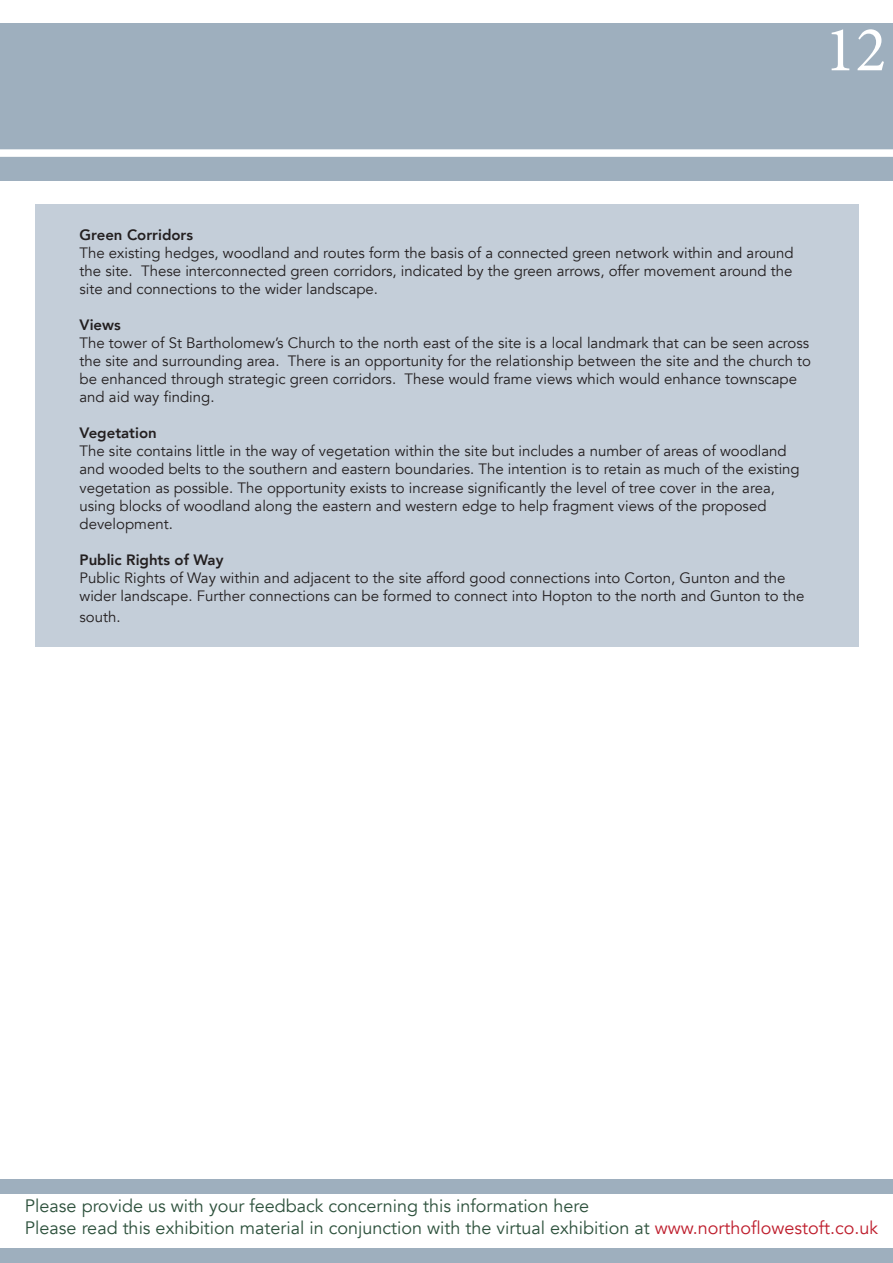
<style>
.page{position:relative;width:893px;height:1263px;background:#fff}
.page>*{position:absolute;margin:0;border:0;box-sizing:border-box;transform-origin:0 0}
.t1{font:64.5px "Minion Pro";color:#fff}
.t2{font:18px/21.6px "Avenir";color:#2d513c}
.t3{font:15px/18px "Avenir";color:#231f20}
.t4{font:800 15px "Avenir";color:#231f20}
.s1{color:#be1d2c}
</style>
<div class="page">
<div style="left:0;top:23px;width:893px;height:158px;background:#9eafbe"></div>
<div style="left:0;top:1179px;width:893px;height:15px;background:#9eafbe"></div>
<div style="left:0;top:1248px;width:893px;height:15px;background:#9eafbe"></div>
<div style="left:0;top:149px;width:893px;height:8px;background:#fff"></div>
<div style="left:35px;top:204px;width:823px;height:442px;background:#c4ced9"></div>
<h1 class="t1" style="left:825px;top:6px;width:63px">12</h1>
<p class="t4" style="left:80px;top:224px;width:115px">Green Corridors</p>
<p class="t3" style="left:80px;top:245px;width:716px;text-align:justify">The existing hedges, woodland and routes form the basis of a connected green network within and around the site. These interconnected green corridors, indicated by the green arrows, offer movement around the site and connections to the wider landscape.</p>
<p class="t4" style="left:80px;top:314px;width:43px">Views</p>
<p class="t3" style="left:80px;top:335px;width:733px">The tower of St Bartholomew’s Church to the north east of the site is a local landmark that can be seen across the site and surrounding area. There is an opportunity for the relationship between the site and the church to be enhanced through strategic green corridors. These would frame views which would enhance townscape and aid way finding.</p>
<p class="t4" style="left:80px;top:422px;width:79px">Vegetation</p>
<p class="t3" style="left:80px;top:443px;width:722px">The site contains little in the way of vegetation within the site but includes a number of areas of woodland and wooded belts to the southern and eastern boundaries. The intention is to retain as much of the existing vegetation as possible. The opportunity exists to increase significantly the level of tree cover in the area, using blocks of woodland along the eastern and western edge to help fragment views of the proposed development.</p>
<p class="t4" style="left:80px;top:548px;width:145px">Public Rights of Way</p>
<p class="t3" style="left:80px;top:569px;width:726px">Public Rights of Way within and adjacent to the site afford good connections into Corton, Gunton and the wider landscape. Further connections can be formed to connect into Hopton to the north and Gunton to the</p>
<p class="t3" style="left:80px;top:608px;width:43px">south.</p>
<p class="t2" style="left:25px;top:1195px;width:855px">Please provide us with your feedback concerning this information here<br>Please read this exhibition material in conjunction with the virtual exhibition at <span class="s1">www.northoflowestoft.co.uk</span></p>
</div>
